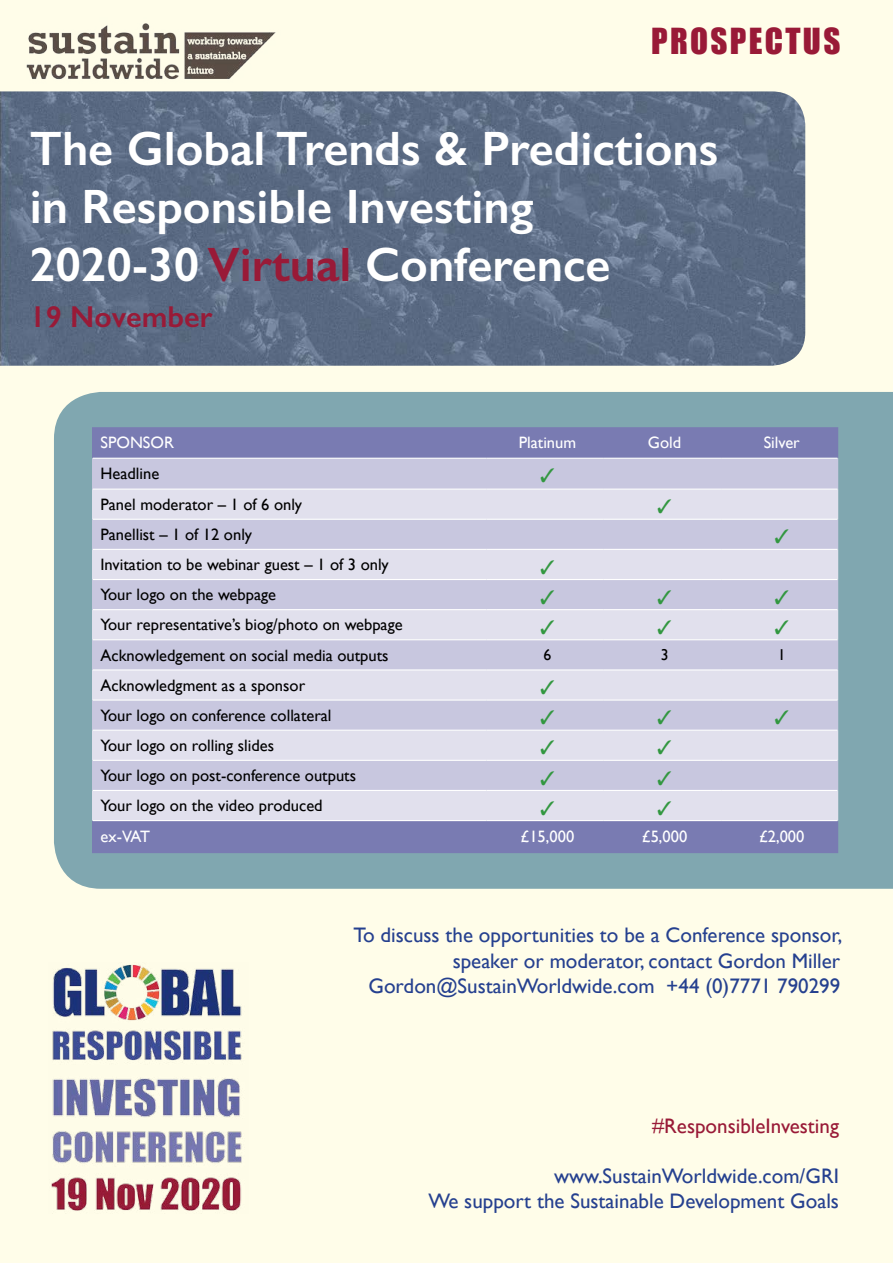
<style>
.page{position:relative;width:893px;height:1263px;background:#fffde9}
.page>*{position:absolute;margin:0;border:0;box-sizing:border-box;transform-origin:0 0}
.t1{font:600 48.45px/58.2px "Gill Sans";color:#fff}
.t2{font:33px "Impact";letter-spacing:.07em;color:#991a37}
.t3{font:600 30.3px "Gill Sans";color:#991a37}
.t4{font:21px/25.2px "Gill Sans";color:#25408f;text-align:right}
.t5{font:21px "Gill Sans";color:#991a37}
.t6{font:16.5px "Gill Sans";color:#000}
.t7{font:16.5px "Gill Sans";color:#fff}
.t8{font:15.75px "Gill Sans";color:#000}
.s1{color:#991a37}
</style>
<div class="page">
<img style="left:0;top:91px;width:805px;height:275px">
<div style="left:54px;top:392px;width:839px;height:497px;background:#80a7b0"></div>
<div style="left:92px;top:427px;width:746px;height:426px;background:#797bb2"></div>
<div style="left:92px;top:458px;width:746px;height:31px;background:#c8c7df"></div>
<svg style="left:92px;top:489px;width:746px;height:331px;background:#d5d4e6"></svg>
<hr style="left:93px;top:458px;width:394px;height:1px;background:#fff">
<hr style="left:487px;top:458px;width:117px;height:1px;background:#fff">
<hr style="left:604px;top:458px;width:117px;height:1px;background:#fff">
<hr style="left:721px;top:458px;width:116px;height:1px;background:#fff">
<hr style="left:93px;top:489px;width:394px;height:1px;background:#fff">
<hr style="left:487px;top:489px;width:117px;height:1px;background:#fff">
<hr style="left:604px;top:489px;width:117px;height:1px;background:#fff">
<hr style="left:721px;top:489px;width:116px;height:1px;background:#fff">
<hr style="left:93px;top:519px;width:394px;height:1px;background:#fff">
<hr style="left:487px;top:519px;width:117px;height:1px;background:#fff">
<hr style="left:604px;top:519px;width:117px;height:1px;background:#fff">
<hr style="left:721px;top:519px;width:116px;height:1px;background:#fff">
<hr style="left:93px;top:549px;width:394px;height:1px;background:#fff">
<hr style="left:487px;top:549px;width:117px;height:1px;background:#fff">
<hr style="left:604px;top:549px;width:117px;height:1px;background:#fff">
<hr style="left:721px;top:549px;width:116px;height:1px;background:#fff">
<hr style="left:93px;top:579px;width:394px;height:1px;background:#fff">
<hr style="left:487px;top:579px;width:117px;height:1px;background:#fff">
<hr style="left:604px;top:579px;width:117px;height:1px;background:#fff">
<hr style="left:721px;top:579px;width:116px;height:1px;background:#fff">
<hr style="left:93px;top:609px;width:394px;height:1px;background:#fff">
<hr style="left:487px;top:609px;width:117px;height:1px;background:#fff">
<hr style="left:604px;top:609px;width:117px;height:1px;background:#fff">
<hr style="left:721px;top:609px;width:116px;height:1px;background:#fff">
<hr style="left:93px;top:639px;width:394px;height:1px;background:#fff">
<hr style="left:487px;top:639px;width:117px;height:1px;background:#fff">
<hr style="left:604px;top:639px;width:117px;height:1px;background:#fff">
<hr style="left:721px;top:639px;width:116px;height:1px;background:#fff">
<hr style="left:93px;top:669px;width:394px;height:1px;background:#fff">
<hr style="left:487px;top:669px;width:117px;height:1px;background:#fff">
<hr style="left:604px;top:669px;width:117px;height:1px;background:#fff">
<hr style="left:721px;top:669px;width:116px;height:1px;background:#fff">
<hr style="left:93px;top:699px;width:394px;height:2px;background:#fff">
<hr style="left:487px;top:699px;width:117px;height:2px;background:#fff">
<hr style="left:604px;top:699px;width:117px;height:2px;background:#fff">
<hr style="left:721px;top:699px;width:116px;height:2px;background:#fff">
<hr style="left:93px;top:730px;width:394px;height:1px;background:#fff">
<hr style="left:487px;top:730px;width:117px;height:1px;background:#fff">
<hr style="left:604px;top:730px;width:117px;height:1px;background:#fff">
<hr style="left:721px;top:730px;width:116px;height:1px;background:#fff">
<hr style="left:93px;top:760px;width:394px;height:1px;background:#fff">
<hr style="left:487px;top:760px;width:117px;height:1px;background:#fff">
<hr style="left:604px;top:760px;width:117px;height:1px;background:#fff">
<hr style="left:721px;top:760px;width:116px;height:1px;background:#fff">
<hr style="left:93px;top:790px;width:394px;height:1px;background:#fff">
<hr style="left:487px;top:790px;width:117px;height:1px;background:#fff">
<hr style="left:604px;top:790px;width:117px;height:1px;background:#fff">
<hr style="left:721px;top:790px;width:116px;height:1px;background:#fff">
<hr style="left:93px;top:820px;width:394px;height:1px;background:#fff">
<hr style="left:487px;top:820px;width:117px;height:1px;background:#fff">
<hr style="left:604px;top:820px;width:117px;height:1px;background:#fff">
<hr style="left:721px;top:820px;width:116px;height:1px;background:#fff">
<img style="left:51px;top:964px;width:191px;height:247px">
<img style="left:26px;top:23px;width:250px;height:57px">
<svg style="left:541px;top:468px;width:13px;height:15px"></svg>
<svg style="left:658px;top:499px;width:13px;height:14px"></svg>
<svg style="left:775px;top:529px;width:13px;height:15px"></svg>
<svg style="left:541px;top:560px;width:13px;height:14px"></svg>
<svg style="left:541px;top:590px;width:13px;height:14px"></svg>
<svg style="left:658px;top:590px;width:13px;height:14px"></svg>
<svg style="left:775px;top:590px;width:13px;height:14px"></svg>
<svg style="left:541px;top:620px;width:13px;height:14px"></svg>
<svg style="left:658px;top:620px;width:13px;height:14px"></svg>
<svg style="left:775px;top:620px;width:13px;height:14px"></svg>
<svg style="left:541px;top:680px;width:13px;height:14px"></svg>
<svg style="left:541px;top:710px;width:13px;height:14px"></svg>
<svg style="left:658px;top:710px;width:13px;height:14px"></svg>
<svg style="left:775px;top:710px;width:13px;height:14px"></svg>
<svg style="left:541px;top:740px;width:13px;height:14px"></svg>
<svg style="left:658px;top:740px;width:13px;height:14px"></svg>
<svg style="left:541px;top:770px;width:13px;height:15px"></svg>
<svg style="left:658px;top:770px;width:13px;height:15px"></svg>
<svg style="left:541px;top:801px;width:13px;height:14px"></svg>
<svg style="left:658px;top:801px;width:13px;height:14px"></svg>
<h2 class="t2" style="left:651px;top:15px;width:191px">PROSPECTUS</h2>
<h1 class="t1" style="left:30px;top:119px;width:690px">The Global Trends &amp; Predictions in Responsible Investing<br>2020-30 <span class="s1">Virtual</span> Conference</h1>
<h3 class="t3" style="left:30px;top:298px;width:184px">19 November</h3>
<p class="t7" style="left:101px;top:432px;width:75px">SPONSOR</p>
<p class="t7" style="left:519px;top:432px;width:59px">Platinum</p>
<p class="t7" style="left:648px;top:432px;width:35px">Gold</p>
<p class="t7" style="left:764px;top:432px;width:38px">Silver</p>
<p class="t6" style="left:101px;top:464px;width:60px">Headline</p>
<p class="t6" style="left:101px;top:495px;width:203px">Panel moderator – 1 of 6 only</p>
<p class="t6" style="left:101px;top:525px;width:153px">Panellist – 1 of 12 only</p>
<p class="t6" style="left:101px;top:555px;width:290px">Invitation to be webinar guest – 1 of 3 only</p>
<p class="t6" style="left:101px;top:585px;width:177px">Your logo on the webpage</p>
<p class="t6" style="left:101px;top:615px;width:304px">Your representative’s biog/photo on webpage</p>
<p class="t6" style="left:101px;top:645px;width:290px">Acknowledgement on social media outputs</p>
<p class="t8" style="left:543px;top:645px;width:9px">6</p>
<p class="t8" style="left:661px;top:645px;width:9px">3</p>
<p class="t8" style="left:778px;top:645px;width:9px">1</p>
<p class="t6" style="left:101px;top:675px;width:206px">Acknowledgment as a sponsor</p>
<p class="t6" style="left:101px;top:705px;width:233px">Your logo on conference collateral</p>
<p class="t6" style="left:101px;top:736px;width:175px">Your logo on rolling slides</p>
<p class="t6" style="left:101px;top:766px;width:257px">Your logo on post-conference outputs</p>
<p class="t6" style="left:101px;top:796px;width:224px">Your logo on the video produced</p>
<p class="t7" style="left:101px;top:827px;width:51px">ex-VAT</p>
<p class="t7" style="left:521px;top:827px;width:55px">£15,000</p>
<p class="t7" style="left:642px;top:827px;width:47px">£5,000</p>
<p class="t7" style="left:759px;top:827px;width:47px">£2,000</p>
<p class="t4" style="left:353px;top:922px;width:490px">To discuss the opportunities to be a Conference sponsor, speaker or moderator, contact Gordon Miller<br>Gordon@SustainWorldwide.com +44 (0)7771 790299</p>
<p class="t5" style="left:652px;top:1113px;width:188px">#ResponsibleInvesting</p>
<p class="t4" style="left:428px;top:1163px;width:412px">www.SustainWorldwide.com/GRI<br>We support the Sustainable Development Goals</p>
</div>
